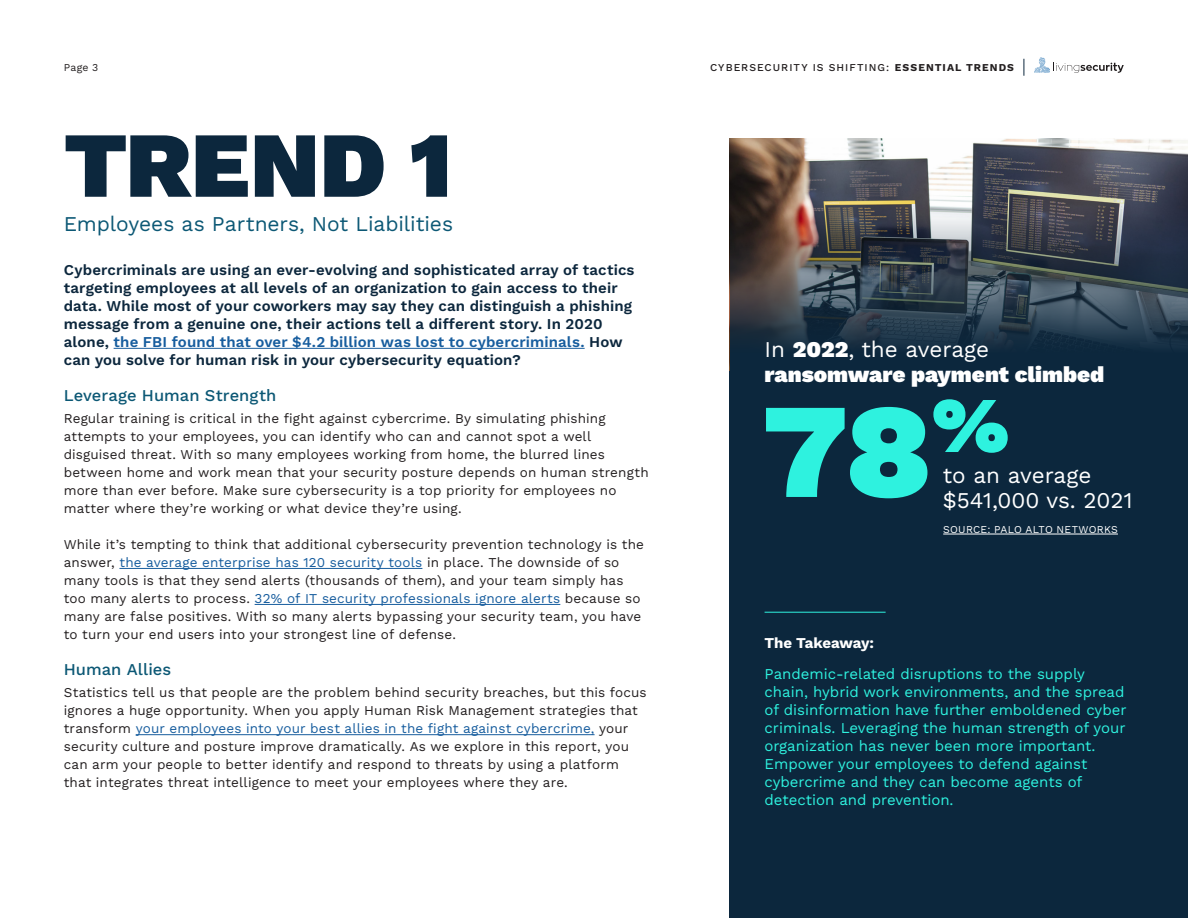
<style>
.page{position:relative;width:1188px;height:918px;background:#fff}
.page>*{position:absolute;margin:0;border:0;box-sizing:border-box;transform-origin:0 0}
.t1{font:900 135px "Work Sans";color:#2ef2df}
.H2__align_left{font:900 93px "Work Sans";color:#0c273d}
.t2{font:900 78.75px "Work Sans";color:#2ef2df}
.t3{font:900 22.5px/25.5px "Work Sans";color:#fff}
.t4{font:22.5px "Work Sans";color:#fff}
.H2__align_left-2{font:21px "Work Sans";letter-spacing:-.005em;color:#0c5875}
.Body_Text__align_lef{font:500 16.5px "Work Sans";letter-spacing:.005em;color:#0c5875}
.Body_Text__align_lef-2{font:600 15px/18px "Work Sans";letter-spacing:.01em;color:#0c273d}
.t5{font:15px/18px "Work Sans";color:#2ef2df}
.t6{font:700 15px "Work Sans";letter-spacing:-.01em;color:#fff}
.Body_Text__align_lef-3{font:13.5px/18px "Work Sans";letter-spacing:.01em;color:#231f20}
.t7{font:500 10.5px "Work Sans";letter-spacing:.095em;color:#231f20}
.Caption___Footer__al{font:10.5px "Work Sans";letter-spacing:.02em;color:#fff}
.t8{font:10.5px "Work Sans";color:#231f20}
.s1{font-weight:700}
.s2{color:#175d9e}
.s3{font-weight:400}
</style>
<div class="page">
<div style="left:730px;top:138px;width:458px;height:780px;background:#0c273d"></div>
<svg style="left:730px;top:138px;width:458px;height:475px"></svg>
<hr style="left:765px;top:612px;width:121px;height:1px;background:#2ef2df">
<hr style="left:114px;top:348px;width:471px;height:1px;background:#175d9e">
<hr style="left:119px;top:568px;width:303px;height:1px;background:#175d9e">
<hr style="left:255px;top:604px;width:305px;height:1px;background:#175d9e">
<hr style="left:136px;top:734px;width:459px;height:1px;background:#175d9e">
<hr style="left:943px;top:534px;width:175px;height:1px;background:#fff">
<svg style="left:1034px;top:57px;width:90px;height:16px"></svg>
<svg style="left:1024px;top:59px;width:1px;height:17px"></svg>
<p class="t8" style="left:64px;top:59px;width:36px">Page 3</p>
<p class="t7" style="left:710px;top:59px;width:305px">CYBERSECURITY IS SHIFTING: <span class="s1">ESSENTIAL TRENDS</span></p>
<p class="H2__align_left" style="left:64px;top:94px;width:390px">TREND 1</p>
<p class="H2__align_left-2" style="left:64px;top:208px;width:391px">Employees as Partners, Not Liabilities</p>
<p class="Body_Text__align_lef-2" style="left:64px;top:260px;width:572px">Cybercriminals are using an ever-evolving and sophisticated array of tactics targeting employees at all levels of an organization to gain access to their data. While most of your coworkers may say they can distinguish a phishing message from a genuine one, their actions tell a different story. In 2020 alone, <span class="s2">the FBI found that over $4.2 billion was lost to cybercriminals.</span> How can you solve for human risk in your cybersecurity equation?</p>
<p class="Body_Text__align_lef" style="left:64px;top:383px;width:214px">Leverage Human Strength</p>
<p class="Body_Text__align_lef-3" style="left:64px;top:409px;width:586px">Regular training is critical in the fight against cybercrime. By simulating phishing attempts to your employees, you can identify who can and cannot spot a well disguised threat. With so many employees working from home, the blurred lines between home and work mean that your security posture depends on human strength more than ever before. Make sure cybersecurity is a top priority for employees no matter where they’re working or what device they’re using.</p>
<p class="Body_Text__align_lef-3" style="left:64px;top:535px;width:582px">While it’s tempting to think that additional cybersecurity prevention technology is the answer, <span class="s2">the average enterprise has 120 security tools</span> in place. The downside of so many tools is that they send alerts (thousands of them), and your team simply has too many alerts to process. <span class="s2">32% of IT security professionals ignore alerts</span> because so many are false positives. With so many alerts bypassing your security team, you have to turn your end users into your strongest line of defense.</p>
<p class="Body_Text__align_lef" style="left:64px;top:657px;width:109px">Human Allies</p>
<p class="Body_Text__align_lef-3" style="left:64px;top:683px;width:584px">Statistics tell us that people are the problem behind security breaches, but this focus ignores a huge opportunity. When you apply Human Risk Management strategies that transform <span class="s2">your employees into your best allies in the fight against cybercrime,</span> your security culture and posture improve dramatically. As we explore in this report, you can arm your people to better identify and respond to threats by using a platform that integrates threat intelligence to meet your employees where they are.</p>
<p class="t3" style="left:765px;top:336px;width:341px"><span class="s3">In</span> 2022<span class="s3">, the average </span>ransomware payment climbed</p>
<p class="t2" style="left:932px;top:365px;width:80px">%</p>
<p class="t1" style="left:762px;top:348px;width:171px">78</p>
<p class="t4" style="left:943px;top:458px;width:150px">to an average</p>
<p class="t4" style="left:943px;top:483px;width:191px">$541,000 vs. 2021</p>
<p class="Caption___Footer__al" style="left:943px;top:521px;width:176px">SOURCE: PALO ALTO NETWORKS</p>
<p class="t6" style="left:765px;top:631px;width:111px">The Takeaway:</p>
<p class="t5" style="left:765px;top:664px;width:363px">Pandemic-related disruptions to the supply chain, hybrid work environments, and the spread of disinformation have further emboldened cyber criminals. Leveraging the human strength of your organization has never been more important.<br>Empower your employees to defend against cybercrime and they can become agents of detection and prevention.</p>
</div>
